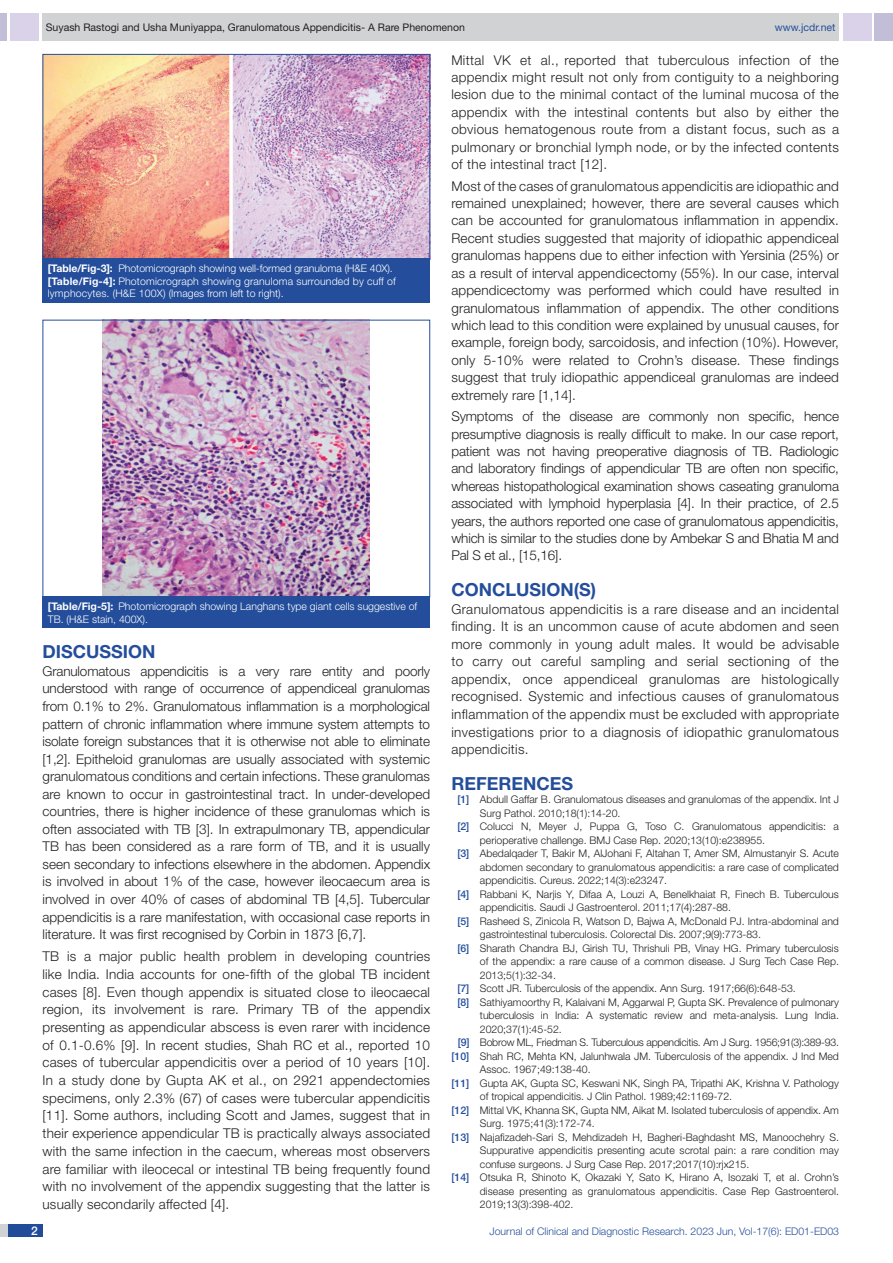
<style>
.page{position:relative;width:893px;height:1263px;background:#fff}
.page>*{position:absolute;margin:0;border:0;box-sizing:border-box;transform-origin:0 0}
.Heading{font:700 18px "Helvetica Neue";color:#244e9b}
.Body_text{font:300 13.5px/17.4px "Helvetica Neue";letter-spacing:.01em;color:#231f20;text-align:justify}
.t1{font:500 12px "Helvetica Neue";color:#fff}
.t2{font:300 10.5px "Helvetica Neue";color:#231f20}
.TABLE_FIG{font:300 10.5px/12.6px "Helvetica Neue";color:#fff}
.t3{font:300 10.5px "Helvetica Neue";letter-spacing:-.02em;color:#231f20}
.t4{font:10.5px "Helvetica Neue";color:#231f20}
.t5{font:300 10.5px "Helvetica Neue";color:#244e9b}
.t6{font:10.5px "Helvetica Neue";color:#244e9b}
.s1{font-weight:700}
.s2{font-weight:500;color:#244e9b}
</style>
<div class="page">
<div style="left:0;top:13px;width:7px;height:28px;background:#c2bed7"></div>
<div style="left:10px;top:13px;width:29px;height:28px;background:#d9d2e8"></div>
<div style="left:43px;top:13px;width:796px;height:28px;background:#d1d2d4"></div>
<div style="left:875px;top:13px;width:18px;height:28px;background:#c2bed7"></div>
<div style="left:843px;top:13px;width:29px;height:28px;background:#d9d2e8"></div>
<div style="left:0;top:1224px;width:43px;height:13px;background:#d1d2d4"></div>
<div style="left:8px;top:1224px;width:35px;height:13px;background:#214c99"></div>
<img style="left:45px;top:56px;width:383px;height:201px">
<div style="left:43px;top:54px;width:387px;height:205px;border:1px solid #244e9b"></div>
<div style="left:43px;top:258px;width:387px;height:45px;background:#244e9b"></div>
<img style="left:103px;top:322px;width:267px;height:273px">
<div style="left:43px;top:320px;width:387px;height:277px;border:1px solid #244e9b"></div>
<div style="left:43px;top:597px;width:387px;height:31px;background:#244e9b"></div>
<p class="t4" style="left:46px;top:21px;width:421px">Suyash Rastogi and Usha Muniyappa, Granulomatous Appendicitis- A Rare Phenomenon</p>
<p class="t6" style="left:775px;top:21px;width:62px">www.jcdr.net</p>
<p class="TABLE_FIG" style="left:48px;top:262px;width:346px"><span class="s1">[Table/Fig-3]:</span> Photomicrograph showing well-formed granuloma (H&amp;E 40X).</p>
<p class="TABLE_FIG" style="left:48px;top:274px;width:350px"><span class="s1">[Table/Fig-4]:</span> Photomicrograph showing granuloma surrounded by cuff of lymphocytes. (H&amp;E 100X) (Images from left to right).</p>
<p class="TABLE_FIG" style="left:48px;top:600px;width:371px"><span class="s1">[Table/Fig-5]:</span> Photomicrograph showing Langhans type giant cells suggestive of<br>TB. (H&amp;E stain, 400X).</p>
<p class="Heading" style="left:43px;top:641px;width:115px">DISCUSSION</p>
<p class="Body_text" style="left:43px;top:662px;width:389px">Granulomatous appendicitis is a very rare entity and poorly understood with range of occurrence of appendiceal granulomas from 0.1% to 2%. Granulomatous inflammation is a morphological pattern of chronic inflammation where immune system attempts to isolate foreign substances that it is otherwise not able to eliminate [1,2]. Epitheloid granulomas are usually associated with systemic granulomatous conditions and certain infections. These granulomas are known to occur in gastrointestinal tract. In under-developed countries, there is higher incidence of these granulomas which is often associated with TB [3]. In extrapulmonary TB, appendicular TB has been considered as a rare form of TB, and it is usually seen secondary to infections elsewhere in the abdomen. Appendix is involved in about 1% of the case, however ileocaecum area is involved in over 40% of cases of abdominal TB [4,5]. Tubercular appendicitis is a rare manifestation, with occasional case reports in literature. It was first recognised by Corbin in 1873 [6,7].</p>
<p class="Body_text" style="left:43px;top:947px;width:389px">TB is a major public health problem in developing countries like India. India accounts for one‑fifth of the global TB incident cases [8]. Even though appendix is situated close to ileocaecal region, its involvement is rare. Primary TB of the appendix presenting as appendicular abscess is even rarer with incidence of 0.1-0.6% [9]. In recent studies, Shah RC et al., reported 10 cases of tubercular appendicitis over a period of 10 years [10].<br>In a study done by Gupta AK et al., on 2921 appendectomies specimens, only 2.3% (67) of cases were tubercular appendicitis [11]. Some authors, including Scott and James, suggest that in their experience appendicular TB is practically always associated with the same infection in the caecum, whereas most observers are familiar with ileocecal or intestinal TB being frequently found with no involvement of the appendix suggesting that the latter is usually secondarily affected [4].</p>
<p class="Body_text" style="left:451px;top:51px;width:389px">Mittal VK et al., reported that tuberculous infection of the appendix might result not only from contiguity to a neighboring lesion due to the minimal contact of the luminal mucosa of the appendix with the intestinal contents but also by either the obvious hematogenous route from a distant focus, such as a pulmonary or bronchial lymph node, or by the infected contents of the intestinal tract [12].</p>
<p class="Body_text" style="left:451px;top:177px;width:389px">Most of the cases of granulomatous appendicitis are idiopathic and remained unexplained; however, there are several causes which can be accounted for granulomatous inflammation in appendix.<br>Recent studies suggested that majority of idiopathic appendiceal granulomas happens due to either infection with Yersinia (25%) or as a result of interval appendicectomy (55%). In our case, interval appendicectomy was performed which could have resulted in granulomatous inflammation of appendix. The other conditions which lead to this condition were explained by unusual causes, for example, foreign body, sarcoidosis, and infection (10%). However, only 5-10% were related to Crohn’s disease. These findings suggest that truly idiopathic appendiceal granulomas are indeed extremely rare [1,14].</p>
<p class="Body_text" style="left:451px;top:407px;width:389px">Symptoms of the disease are commonly non specific, hence presumptive diagnosis is really difficult to make. In our case report, patient was not having preoperative diagnosis of TB. Radiologic and laboratory findings of appendicular TB are often non specific, whereas histopathological examination shows caseating granuloma associated with lymphoid hyperplasia [4]. In their practice, of 2.5 years, the authors reported one case of granulomatous appendicitis, which is similar to the studies done by Ambekar S and Bhatia M and Pal S et al., [15,16].</p>
<p class="Heading" style="left:451px;top:579px;width:146px">CONCLUSION(S)</p>
<p class="Body_text" style="left:451px;top:600px;width:389px">Granulomatous appendicitis is a rare disease and an incidental finding. It is an uncommon cause of acute abdomen and seen more commonly in young adult males. It would be advisable to carry out careful sampling and serial sectioning of the appendix, once appendiceal granulomas are histologically recognised. Systemic and infectious causes of granulomatous inflammation of the appendix must be excluded with appropriate investigations prior to a diagnosis of idiopathic granulomatous appendicitis.</p>
<p class="Heading" style="left:451px;top:772px;width:123px">REFERENCES</p>
<p class="t2" style="left:457px;top:793px;width:383px"><span class="s2">[1]</span> Abdull Gaffar B. Granulomatous diseases and granulomas of the appendix. Int J</p>
<p class="t2" style="left:480px;top:807px;width:142px">Surg Pathol. 2010;18(1):14-20.</p>
<p class="t2" style="left:457px;top:820px;width:383px"><span class="s2">[2]</span> Colucci N, Meyer J, Puppa G, Toso C. Granulomatous appendicitis: a</p>
<p class="t2" style="left:480px;top:834px;width:287px">perioperative challenge. BMJ Case Rep. 2020;13(10):e238955.</p>
<p class="t2" style="left:457px;top:847px;width:383px"><span class="s2">[3]</span> Abedalqader T, Bakir M, AlJohani F, Altahan T, Amer SM, Almustanyir S. Acute</p>
<p class="t2" style="left:480px;top:861px;width:361px">abdomen secondary to granulomatous appendicitis: a rare case of complicated</p>
<p class="t2" style="left:480px;top:874px;width:189px">appendicitis. Cureus. 2022;14(3):e23247.</p>
<p class="t2" style="left:457px;top:888px;width:383px"><span class="s2">[4]</span> Rabbani K, Narjis Y, Difaa A, Louzi A, Benelkhaiat R, Finech B. Tuberculous</p>
<p class="t2" style="left:480px;top:901px;width:253px">appendicitis. Saudi J Gastroenterol. 2011;17(4):287-88.</p>
<p class="t2" style="left:457px;top:915px;width:383px"><span class="s2">[5]</span> Rasheed S, Zinicola R, Watson D, Bajwa A, McDonald PJ. Intra-abdominal and</p>
<p class="t2" style="left:480px;top:928px;width:283px">gastrointestinal tuberculosis. Colorectal Dis. 2007;9(9):773-83.</p>
<p class="t2" style="left:457px;top:942px;width:383px"><span class="s2">[6]</span> Sharath Chandra BJ, Girish TU, Thrishuli PB, Vinay HG. Primary tuberculosis</p>
<p class="t2" style="left:480px;top:955px;width:361px">of the appendix: a rare cause of a common disease. J Surg Tech Case Rep.</p>
<p class="t2" style="left:480px;top:969px;width:78px">2013;5(1):32-34.</p>
<p class="t2" style="left:457px;top:982px;width:340px"><span class="s2">[7]</span> Scott JR. Tuberculosis of the appendix. Ann Surg. 1917;66(6):648-53.</p>
<p class="t2" style="left:457px;top:996px;width:383px"><span class="s2">[8]</span> Sathiyamoorthy R, Kalaivani M, Aggarwal P, Gupta SK. Prevalence of pulmonary</p>
<p class="t2" style="left:480px;top:1009px;width:361px">tuberculosis in India: A systematic review and meta-analysis. Lung India.</p>
<p class="t2" style="left:480px;top:1023px;width:83px">2020;37(1):45-52.</p>
<p class="t3" style="left:458px;top:1036px;width:382px"><span class="s2">[9]</span> Bobrow ML, Friedman S. Tuberculous appendicitis. Am J Surg. 1956;91(3):389-93.</p>
<p class="t2" style="left:451px;top:1050px;width:389px"><span class="s2">[10]</span> Shah RC, Mehta KN, Jalunhwala JM. Tuberculosis of the appendix. J Ind Med</p>
<p class="t2" style="left:480px;top:1063px;width:112px">Assoc. 1967;49:138-40.</p>
<p class="t2" style="left:451px;top:1077px;width:389px"><span class="s2">[11]</span> Gupta AK, Gupta SC, Keswani NK, Singh PA, Tripathi AK, Krishna V. Pathology</p>
<p class="t2" style="left:480px;top:1090px;width:254px">of tropical appendicitis. J Clin Pathol. 1989;42:1169-72.</p>
<p class="t2" style="left:451px;top:1104px;width:389px"><span class="s2">[12]</span> Mittal VK, Khanna SK, Gupta NM, Aikat M. Isolated tuberculosis of appendix. Am</p>
<p class="t2" style="left:480px;top:1117px;width:116px">Surg. 1975;41(3):172-74.</p>
<p class="t2" style="left:451px;top:1131px;width:389px"><span class="s2">[13]</span> Najafizadeh-Sari S, Mehdizadeh H, Bagheri-Baghdasht MS, Manoochehry S.</p>
<p class="t2" style="left:480px;top:1144px;width:361px">Suppurative appendicitis presenting acute scrotal pain: a rare condition may</p>
<p class="t2" style="left:480px;top:1158px;width:271px">confuse surgeons. J Surg Case Rep. 2017;2017(10):rjx215.</p>
<p class="t2" style="left:451px;top:1171px;width:389px"><span class="s2">[14]</span> Otsuka R, Shinoto K, Okazaki Y, Sato K, Hirano A, Isozaki T, et al. Crohn’s</p>
<p class="t2" style="left:480px;top:1185px;width:361px">disease presenting as granulomatous appendicitis. Case Rep Gastroenterol.</p>
<p class="t2" style="left:480px;top:1198px;width:95px">2019;13(3):398-402.</p>
<p class="t1" style="left:31px;top:1223px;width:8px">2</p>
<p class="t5" style="left:489px;top:1225px;width:351px">Journal of Clinical and Diagnostic Research. 2023 Jun, Vol-17(6): ED01-ED03</p>
</div>
